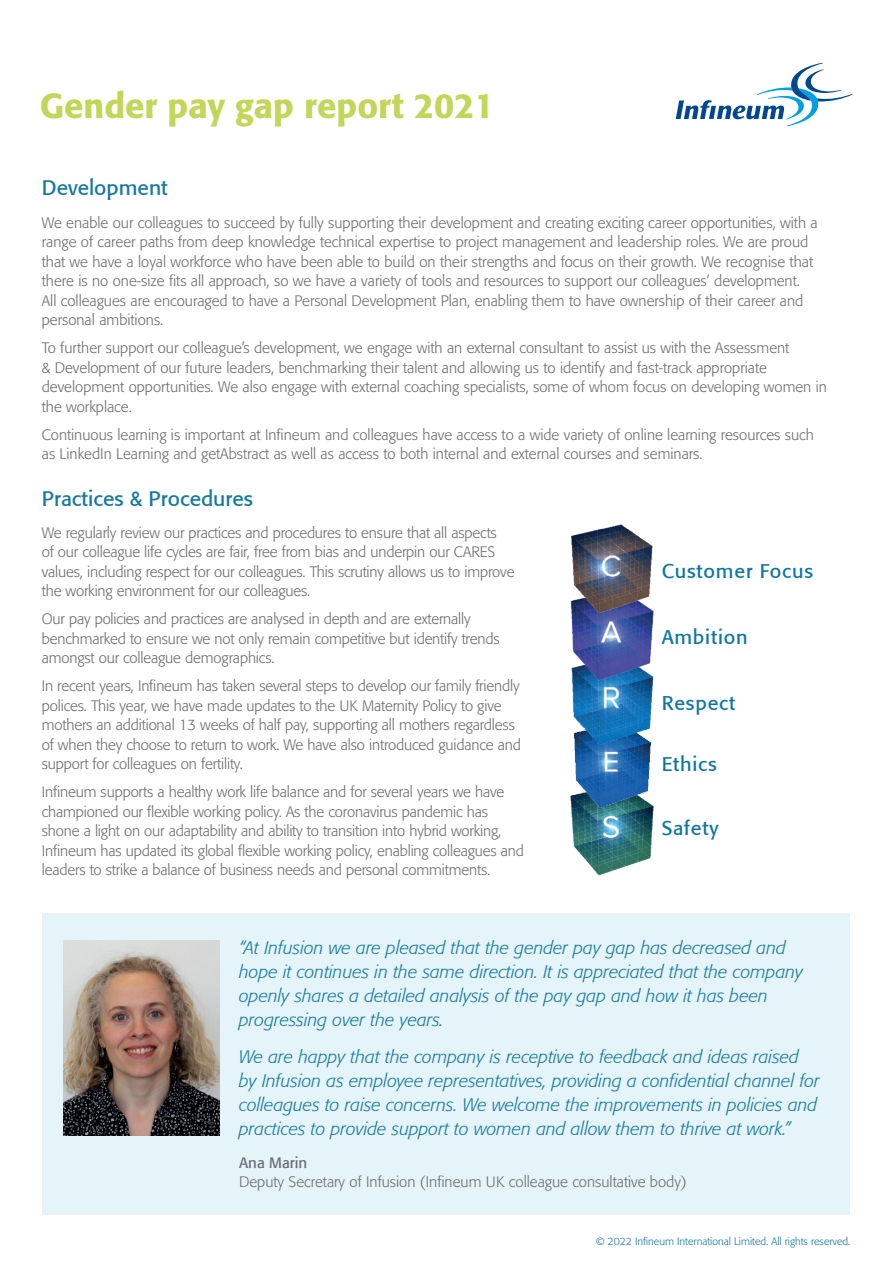
<style>
.page{position:relative;width:893px;height:1263px;background:#fff}
.page>*{position:absolute;margin:0;border:0;box-sizing:border-box;transform-origin:0 0}
.t1{font:500 34.5px "Formata";color:#c3d659}
.t2{font:21px "Formata";color:#1678a2}
.t3{font:19.8px "Formata";letter-spacing:.04em;color:#0d76a1}
.t4{font:italic 300 18px/24px "Formata";color:#1678a2}
.t5{font:300 15px/19.5px "Formata";color:#6c6d70}
.t6{font:15px "Formata";color:#6c6d70}
.t7{font:300 10.5px "Formata";color:#1678a2}
</style>
<div class="page">
<img style="left:571px;top:810px;width:83px;height:65px">
<img style="left:570px;top:746px;width:84px;height:64px">
<svg style="left:675px;top:62px;width:178px;height:65px"></svg>
<img style="left:572px;top:681px;width:82px;height:65px">
<img style="left:570px;top:615px;width:84px;height:66px">
<img style="left:570px;top:524px;width:84px;height:91px">
<div style="left:43px;top:913px;width:807px;height:302px;background:#e4f4f8"></div>
<img style="left:63px;top:940px;width:156px;height:195px">
<h1 class="t1" style="left:40px;top:85px;width:456px">Gender pay gap report 2021</h1>
<h2 class="t2" style="left:42px;top:175px;width:127px">Development</h2>
<p class="t5" style="left:42px;top:213px;width:777px">We enable our colleagues to succeed by fully supporting their development and creating exciting career opportunities, with a range of career paths from deep knowledge technical expertise to project management and leadership roles. We are proud that we have a loyal workforce who have been able to build on their strengths and focus on their growth. We recognise that there is no one-size fits all approach, so we have a variety of tools and resources to support our colleagues’ development.<br>All colleagues are encouraged to have a Personal Development Plan, enabling them to have ownership of their career and personal ambitions.</p>
<p class="t5" style="left:42px;top:338px;width:787px">To further support our colleague’s development, we engage with an external consultant to assist us with the Assessment<br>&amp; Development of our future leaders, benchmarking their talent and allowing us to identify and fast-track appropriate development opportunities. We also engage with external coaching specialists, some of whom focus on developing women in the workplace.</p>
<p class="t5" style="left:42px;top:425px;width:774px">Continuous learning is important at Infineum and colleagues have access to a wide variety of online learning resources such as LinkedIn Learning and getAbstract as well as access to both internal and external courses and seminars.</p>
<h2 class="t2" style="left:42px;top:485px;width:213px">Practices &amp; Procedures</h2>
<p class="t5" style="left:42px;top:523px;width:474px">We regularly review our practices and procedures to ensure that all aspects<br>of our colleague life cycles are fair, free from bias and underpin our CARES values, including respect for our colleagues. This scrutiny allows us to improve the working environment for our colleagues.</p>
<p class="t5" style="left:42px;top:609px;width:459px">Our pay policies and practices are analysed in depth and are externally benchmarked to ensure we not only remain competitive but identify trends amongst our colleague demographics.</p>
<p class="t5" style="left:42px;top:676px;width:481px">In recent years, Infineum has taken several steps to develop our family friendly polices. This year, we have made updates to the UK Maternity Policy to give mothers an additional 13 weeks of half pay, supporting all mothers regardless of when they choose to return to work. We have also introduced guidance and support for colleagues on fertility.</p>
<p class="t5" style="left:42px;top:782px;width:484px">Infineum supports a healthy work life balance and for several years we have championed our flexible working policy. As the coronavirus pandemic has shone a light on our adaptability and ability to transition into hybrid working, Infineum has updated its global flexible working policy, enabling colleagues and leaders to strike a balance of business needs and personal commitments.</p>
<h3 class="t3" style="left:662px;top:559px;width:153px">Customer Focus</h3>
<h3 class="t3" style="left:662px;top:625px;width:87px">Ambition</h3>
<h3 class="t3" style="left:662px;top:690px;width:75px">Respect</h3>
<h3 class="t3" style="left:662px;top:752px;width:57px">Ethics</h3>
<h3 class="t3" style="left:662px;top:816px;width:58px">Safety</h3>
<p class="t4" style="left:239px;top:936px;width:565px">“At Infusion we are pleased that the gender pay gap has decreased and hope it continues in the same direction. It is appreciated that the company openly shares a detailed analysis of the pay gap and how it has been progressing over the years.</p>
<p class="t4" style="left:239px;top:1045px;width:582px">We are happy that the company is receptive to feedback and ideas raised by Infusion as employee representatives, providing a confidential channel for colleagues to raise concerns. We welcome the improvements in policies and practices to provide support to women and allow them to thrive at work.”</p>
<p class="t6" style="left:239px;top:1153px;width:70px">Ana Marin</p>
<p class="t5" style="left:239px;top:1172px;width:449px">Deputy Secretary of Infusion (Infineum UK colleague consultative body)</p>
<p class="t7" style="left:596px;top:1235px;width:256px">© 2022 Infineum International Limited. All rights reserved.</p>
</div>
